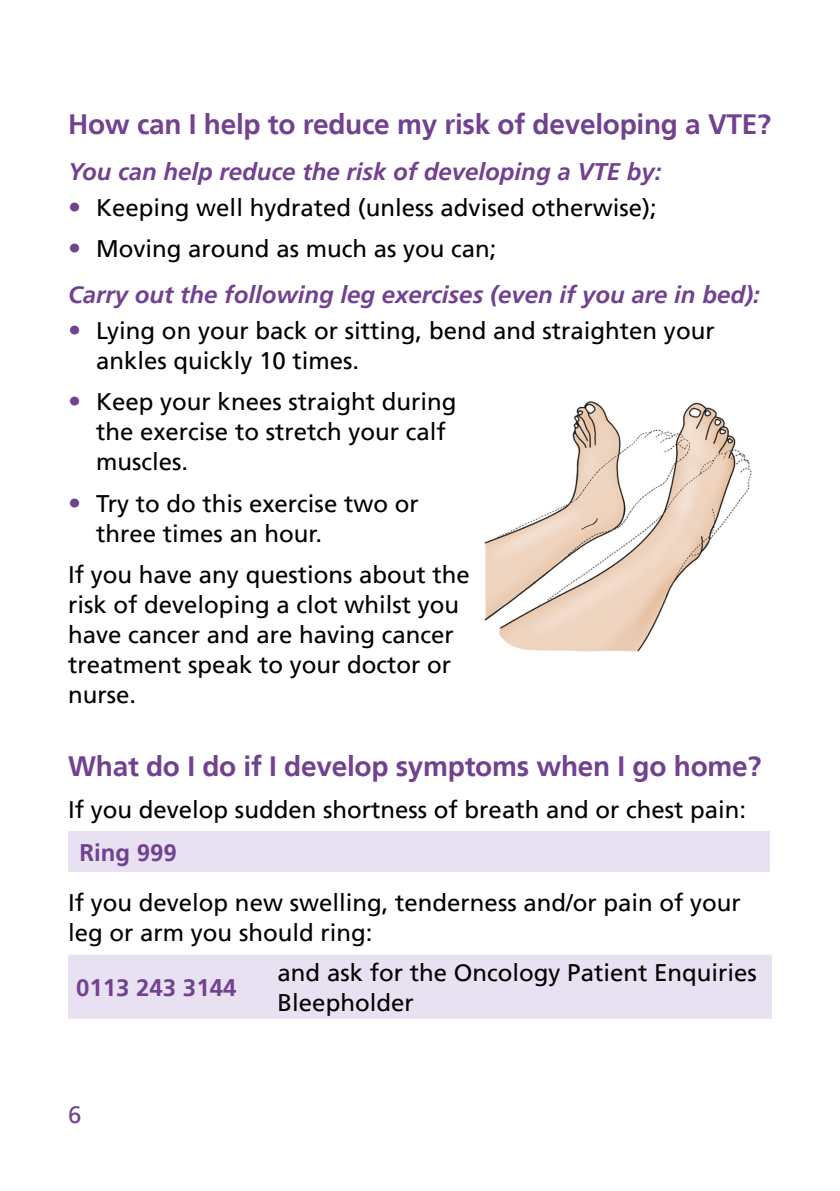
<style>
.page{position:relative;width:840px;height:1191px;background:#fff}
.page>*{position:absolute;margin:0;border:0;box-sizing:border-box;transform-origin:0 0}
.Main_Headings{font:700 28px "Frutiger LT";letter-spacing:-.01em;color:#724291}
.Body_Text{font:24px/30px "Frutiger LT";color:#000}
.Sub-sub_heading{font:italic 700 24px "Frutiger LT";color:#724291}
.Body_Text-2{font:700 24px "Frutiger LT";color:#724291}
.t1{font:24px "Frutiger LT";color:#724291}
.s1{font-size:26px;color:#724291}
</style>
<div class="page">
<div style="left:68px;top:831px;width:701px;height:41px;background:#e8e1f1"></div>
<div style="left:68px;top:955px;width:703px;height:63px;background:#e8e1f1"></div>
<img style="left:484px;top:401px;width:268px;height:251px">
<p class="Main_Headings" style="left:68px;top:108px;width:704px">How can I help to reduce my risk of developing a VTE?</p>
<p class="Sub-sub_heading" style="left:68px;top:158px;width:594px">You can help reduce the risk of developing a VTE by:</p>
<p class="Body_Text" style="left:68px;top:193px;width:590px"><span class="s1">•</span> Keeping well hydrated (unless advised otherwise);</p>
<p class="Body_Text" style="left:68px;top:234px;width:430px"><span class="s1">•</span> Moving around as much as you can;</p>
<p class="Sub-sub_heading" style="left:68px;top:281px;width:692px">Carry out the following leg exercises (even if you are in bed):</p>
<p class="Body_Text" style="left:96px;top:315px;width:619px;text-indent:-28px"><span class="s1">•</span> Lying on your back or sitting, bend and straighten your ankles quickly 10 times.</p>
<p class="Body_Text" style="left:96px;top:387px;width:362px;text-indent:-28px"><span class="s1">•</span> Keep your knees straight during the exercise to stretch your calf muscles.</p>
<p class="Body_Text" style="left:96px;top:488px;width:324px;text-indent:-28px"><span class="s1">•</span> Try to do this exercise two or three times an hour.</p>
<p class="Body_Text" style="left:68px;top:559px;width:403px">If you have any questions about the risk of developing a clot whilst you have cancer and are having cancer treatment speak to your doctor or nurse.</p>
<p class="Main_Headings" style="left:68px;top:750px;width:694px">What do I do if I develop symptoms when I go home?</p>
<p class="Body_Text" style="left:68px;top:794px;width:679px">If you develop sudden shortness of breath and or chest pain:</p>
<p class="Body_Text-2" style="left:79px;top:838px;width:99px">Ring 999</p>
<p class="Body_Text" style="left:68px;top:887px;width:674px">If you develop new swelling, tenderness and/or pain of your leg or arm you should ring:</p>
<p class="Body_Text-2" style="left:76px;top:973px;width:162px">0113 243 3144</p>
<p class="Body_Text" style="left:277px;top:957px;width:480px">and ask for the Oncology Patient Enquiries<br>Bleepholder</p>
<p class="t1" style="left:68px;top:1101px;width:15px">6</p>
</div>
